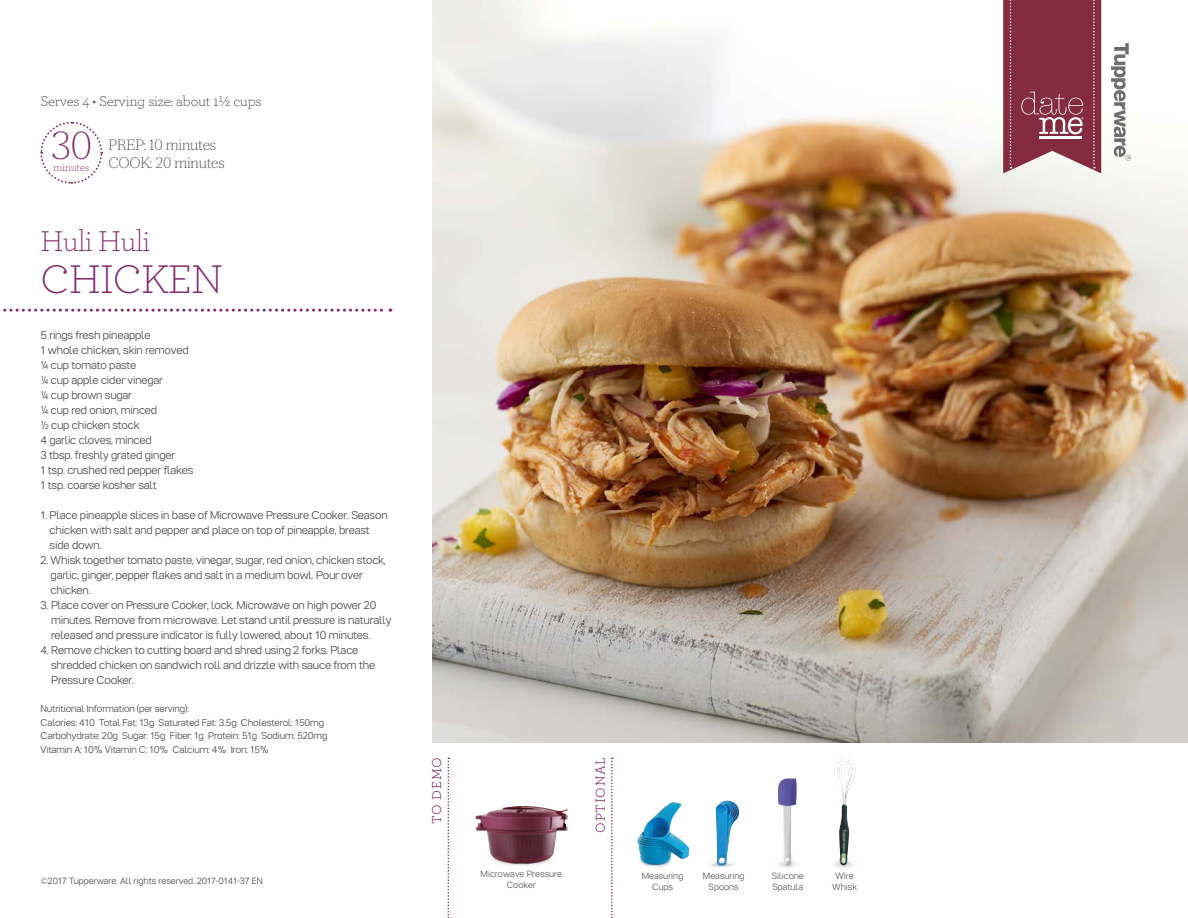
<style>
.page{position:relative;width:1188px;height:918px;background:#fff}
.page>*{position:absolute;margin:0;border:0;box-sizing:border-box;transform-origin:0 0}
.Recipe_Copy_7_5_10{font:300 42px "Archer";letter-spacing:-.025em;color:#83296b}
.Recipe_Copy_7_5_10-2{font:39px "Tupper Serif 22 Th";color:#83296b}
.Recipe_Copy_7_5_10-3{font:300 30px "Archer";letter-spacing:-.025em;color:#83296b}
.Recipe_Copy_7_5_10-4{font:300 15px "Archer";letter-spacing:-.015em;color:#3e3e3f}
.Recipe_Copy_7_5_10-5{font:15px "Tupper Serif 22 Th";letter-spacing:-.015em;color:#3e3e3f}
.Recipe_Copy_7_5_10-6{font:13.5px "Archer";letter-spacing:.06em;color:#83296b}
.Recipe_Copy_7_5_10-7{font:300 11.25px/15px "Tupper PRO";letter-spacing:-.015em;color:#3e3e3f}
.Recipe_Copy_7_5_10-8{font:300 11.25px "Archer";letter-spacing:-.02em;color:#83296b}
.Nutritionals_6_5_9{font:300 9.75px/13.5px "Tupper PRO";letter-spacing:-.015em;color:#3e3e3f}
.Product_Silos_6_7{font:300 9px/10.5px "Tupper PRO";color:#4b4c4d;text-align:center}
.t1{font:300 9px "Tupper PRO";color:#3e3e3f}
</style>
<div class="page">
<img style="left:637px;top:802px;width:52px;height:65px">
<img style="left:711px;top:800px;width:28px;height:67px">
<img style="left:778px;top:778px;width:19px;height:90px">
<img style="left:432px;top:0;width:756px;height:742px">
<svg style="left:448px;top:758px;width:1px;height:160px"></svg>
<svg style="left:611px;top:758px;width:2px;height:160px"></svg>
<svg style="left:40px;top:121px;width:63px;height:63px"></svg>
<svg style="left:0;top:309px;width:391px;height:3px"></svg>
<svg style="left:1003px;top:0;width:98px;height:173px;background:#914154"></svg>
<svg style="left:1111px;top:43px;width:20px;height:118px"></svg>
<img style="left:834px;top:757px;width:22px;height:113px">
<img style="left:475px;top:806px;width:93px;height:60px">
<p class="Recipe_Copy_7_5_10-4" style="left:40px;top:91px;width:223px">Serves 4 • Serving size: about 1½ cups</p>
<p class="Recipe_Copy_7_5_10-5" style="left:108px;top:135px;width:109px">PREP: 10 minutes</p>
<p class="Recipe_Copy_7_5_10-5" style="left:108px;top:153px;width:118px">COOK: 20 minutes</p>
<p class="Recipe_Copy_7_5_10-2" style="left:51px;top:120px;width:43px">30</p>
<p class="Recipe_Copy_7_5_10-8" style="left:53px;top:160px;width:38px">minutes</p>
<p class="Recipe_Copy_7_5_10-3" style="left:40px;top:221px;width:112px">Huli Huli</p>
<p class="Recipe_Copy_7_5_10" style="left:40px;top:251px;width:184px">CHICKEN</p>
<p class="Recipe_Copy_7_5_10-7" style="left:40px;top:327px;width:112px">5 rings fresh pineapple</p>
<p class="Recipe_Copy_7_5_10-7" style="left:40px;top:342px;width:150px">1 whole chicken, skin removed</p>
<p class="Recipe_Copy_7_5_10-7" style="left:40px;top:357px;width:97px">¼ cup tomato paste</p>
<p class="Recipe_Copy_7_5_10-7" style="left:40px;top:372px;width:124px">¼ cup apple cider vinegar</p>
<p class="Recipe_Copy_7_5_10-7" style="left:40px;top:387px;width:93px">¼ cup brown sugar</p>
<p class="Recipe_Copy_7_5_10-7" style="left:40px;top:402px;width:118px">¼ cup red onion, minced</p>
<p class="Recipe_Copy_7_5_10-7" style="left:40px;top:417px;width:101px">½ cup chicken stock</p>
<p class="Recipe_Copy_7_5_10-7" style="left:40px;top:432px;width:113px">4 garlic cloves, minced</p>
<p class="Recipe_Copy_7_5_10-7" style="left:40px;top:447px;width:136px">3 tbsp. freshly grated ginger</p>
<p class="Recipe_Copy_7_5_10-7" style="left:40px;top:462px;width:154px">1 tsp. crushed red pepper flakes</p>
<p class="Recipe_Copy_7_5_10-7" style="left:40px;top:477px;width:118px">1 tsp. coarse kosher salt</p>
<p class="Recipe_Copy_7_5_10-7" style="left:50px;top:507px;width:340px;text-indent:-9px">1. Place pineapple slices in base of Microwave Pressure Cooker. Season chicken with salt and pepper and place on top of pineapple, breast side down.</p>
<p class="Recipe_Copy_7_5_10-7" style="left:51px;top:552px;width:336px;text-indent:-10px">2. Whisk together tomato paste, vinegar, sugar, red onion, chicken stock, garlic, ginger, pepper flakes and salt in a medium bowl. Pour over chicken.</p>
<p class="Recipe_Copy_7_5_10-7" style="left:51px;top:597px;width:342px;text-indent:-11px">3. Place cover on Pressure Cooker, lock. Microwave on high power 20 minutes. Remove from microwave. Let stand until pressure is naturally released and pressure indicator is fully lowered, about 10 minutes.</p>
<p class="Recipe_Copy_7_5_10-7" style="left:51px;top:642px;width:326px;text-indent:-11px">4. Remove chicken to cutting board and shred using 2 forks. Place shredded chicken on sandwich roll and drizzle with sauce from the<br>Pressure Cooker.</p>
<p class="Nutritionals_6_5_9" style="left:40px;top:702px;width:150px">Nutritional Information (per serving):</p>
<p class="Nutritionals_6_5_9" style="left:40px;top:716px;width:288px">Calories: 410 Total Fat: 13g Saturated Fat: 3.5g Cholesterol: 150mg<br>Carbohydrate: 20g Sugar: 15g Fiber: 1g Protein: 51g Sodium: 520mg<br>Vitamin A: 10% Vitamin C: 10% Calcium: 4% Iron: 15%</p>
<p class="t1" style="left:40px;top:876px;width:224px">©2017 Tupperware. All rights reserved. 2017-0141-37 EN</p>
<p class="Recipe_Copy_7_5_10-6" style="left:428px;top:824px;width:69px;rotate:-90deg">TO DEMO</p>
<p class="Recipe_Copy_7_5_10-6" style="left:591px;top:833px;width:77px;rotate:-90deg">OPTIONAL</p>
<p class="Product_Silos_6_7" style="left:481px;top:869px;width:83px">Microwave Pressure<br>Cooker</p>
<p class="Product_Silos_6_7" style="left:835px;top:871px;width:20px">Wire</p>
<p class="Product_Silos_6_7" style="left:642px;top:871px;width:43px">Measuring<br>Cups</p>
<p class="Product_Silos_6_7" style="left:703px;top:871px;width:43px">Measuring<br>Spoons</p>
<p class="Product_Silos_6_7" style="left:772px;top:871px;width:34px;text-align:left">Silicone<br>Spatula</p>
<p class="Product_Silos_6_7" style="left:832px;top:882px;width:26px">Whisk</p>
</div>
